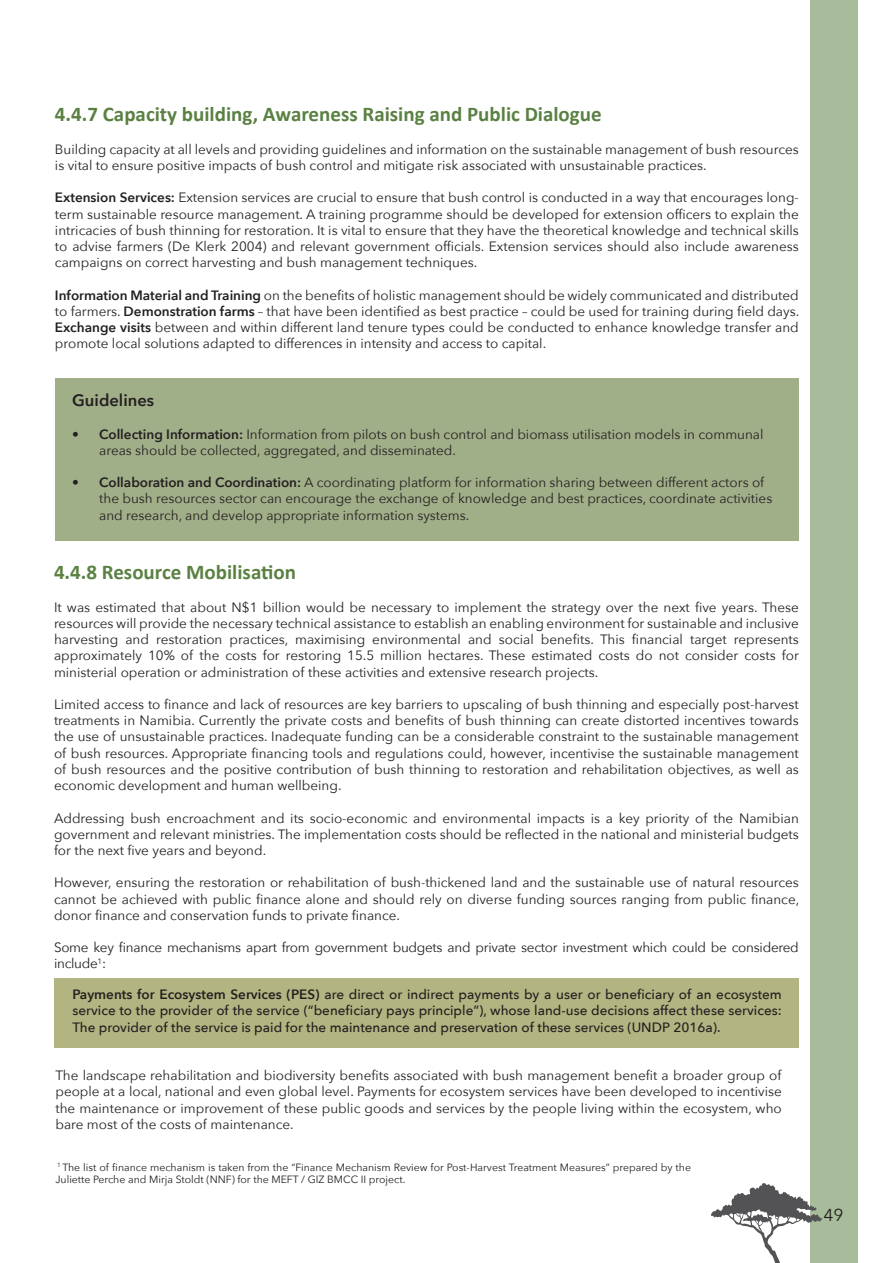
<style>
.page{position:relative;width:893px;height:1263px;background:#fff}
.page>*{position:absolute;margin:0;border:0;box-sizing:border-box;transform-origin:0 0}
.t1{font:700 21px "Calibri";color:#5a8142}
.t2{font:17.25px "Avenir Next";color:#231f20}
.t3{font:600 16.5px "Avenir Next";color:#231f20}
.t4{font:13.5px/16.2px "Avenir Next";color:#231f20;text-align:justify}
.t5{font:500 13.5px/16.2px "Avenir Next";color:#231f20;text-align:justify}
.t6{font:13.5px/16.2px "Avenir Next";letter-spacing:-.02em;color:#231f20}
.t7{font:10.5px/12.6px "Avenir Next";color:#231f20}
.s1{font-weight:600}
</style>
<div class="page">
<div style="left:811px;top:0;width:47px;height:1263px;background:#a7bc9a"></div>
<svg style="left:711px;top:1183px;width:112px;height:80px"></svg>
<div style="left:55px;top:379px;width:744px;height:162px;background:#a1af89"></div>
<div style="left:54px;top:978px;width:745px;height:70px;background:#b2b581"></div>
<p class="t1" style="left:55px;top:99px;width:548px">4.4.7 Capacity building, Awareness Raising and Public Dialogue</p>
<p class="t4" style="left:55px;top:140px;width:745px">Building capacity at all levels and providing guidelines and information on the sustainable management of bush resources is vital to ensure positive impacts of bush control and mitigate risk associated with unsustainable practices.</p>
<p class="t4" style="left:55px;top:189px;width:745px"><span class="s1">Extension Services:</span> Extension services are crucial to ensure that bush control is conducted in a way that encourages long&shy;term sustainable resource management. A training programme should be developed for extension officers to explain the intricacies of bush thinning for restoration. It is vital to ensure that they have the theoretical knowledge and technical skills to advise farmers (De Klerk 2004) and relevant government officials. Extension services should also include awareness campaigns on correct harvesting and bush management techniques.</p>
<p class="t4" style="left:55px;top:286px;width:746px"><span class="s1">Information Material and Training</span> on the benefits of holistic management should be widely communicated and distributed to farmers. <span class="s1">Demonstration farms</span> – that have been identified as best practice – could be used for training during field days.<br><span class="s1">Exchange visits</span> between and within different land tenure types could be conducted to enhance knowledge transfer and promote local solutions adapted to differences in intensity and access to capital.</p>
<p class="t3" style="left:72px;top:386px;width:83px">Guidelines</p>
<p class="t4" style="left:99px;top:425px;width:666px;text-indent:-27px"><span class="s1">• Collecting Information:</span> Information from pilots on bush control and biomass utilisation models in communal areas should be collected, aggregated, and disseminated.</p>
<p class="t4" style="left:99px;top:474px;width:675px;text-align:left;text-indent:-27px"><span class="s1">• Collaboration and Coordination:</span> A coordinating platform for information sharing between different actors of the bush resources sector can encourage the exchange of knowledge and best practices, coordinate activities and research, and develop appropriate information systems.</p>
<p class="t1" style="left:54px;top:558px;width:243px">4.4.8 Resource Mobilisation</p>
<p class="t4" style="left:54px;top:598px;width:746px">It was estimated that about N$1 billion would be necessary to implement the strategy over the next five years. These resources will provide the necessary technical assistance to establish an enabling environment for sustainable and inclusive harvesting and restoration practices, maximising environmental and social benefits. This financial target represents approximately 10% of the costs for restoring 15.5 million hectares. These estimated costs do not consider costs for ministerial operation or administration of these activities and extensive research projects.</p>
<p class="t4" style="left:54px;top:696px;width:746px">Limited access to finance and lack of resources are key barriers to upscaling of bush thinning and especially post-harvest treatments in Namibia. Currently the private costs and benefits of bush thinning can create distorted incentives towards the use of unsustainable practices. Inadequate funding can be a considerable constraint to the sustainable management of bush resources. Appropriate financing tools and regulations could, however, incentivise the sustainable management of bush resources and the positive contribution of bush thinning to restoration and rehabilitation objectives, as well as economic development and human wellbeing.</p>
<p class="t4" style="left:54px;top:809px;width:746px">Addressing bush encroachment and its socio-economic and environmental impacts is a key priority of the Namibian government and relevant ministries. The implementation costs should be reflected in the national and ministerial budgets for the next five years and beyond.</p>
<p class="t4" style="left:54px;top:874px;width:747px">However, ensuring the restoration or rehabilitation of bush-thickened land and the sustainable use of natural resources cannot be achieved with public finance alone and should rely on diverse funding sources ranging from public finance, donor finance and conservation funds to private finance.</p>
<p class="t6" style="left:54px;top:939px;width:746px">Some key finance mechanisms apart from government budgets and private sector investment which could be considered include<sup>1</sup>:</p>
<p class="t5" style="left:72px;top:986px;width:711px"><span class="s1">Payments for Ecosystem Services (PES)</span> are direct or indirect payments by a user or beneficiary of an ecosystem service to the provider of the service (“beneficiary pays principle”), whose land-use decisions affect these services:<br>The provider of the service is paid for the maintenance and preservation of these services (UNDP 2016a).</p>
<p class="t4" style="left:55px;top:1067px;width:728px">The landscape rehabilitation and biodiversity benefits associated with bush management benefit a broader group of people at a local, national and even global level. Payments for ecosystem services have been developed to incentivise the maintenance or improvement of these public goods and services by the people living within the ecosystem, who bare most of the costs of maintenance.</p>
<p class="t7" style="left:55px;top:1160px;width:637px"><sup>1</sup> The list of finance mechanism is taken from the “Finance Mechanism Review for Post-Harvest Treatment Measures” prepared by the<br>Juliette Perche and Mirja Stoldt (NNF) for the MEFT / GIZ BMCC II project.</p>
<p class="t2" style="left:823px;top:1200px;width:22px">49</p>
</div>
